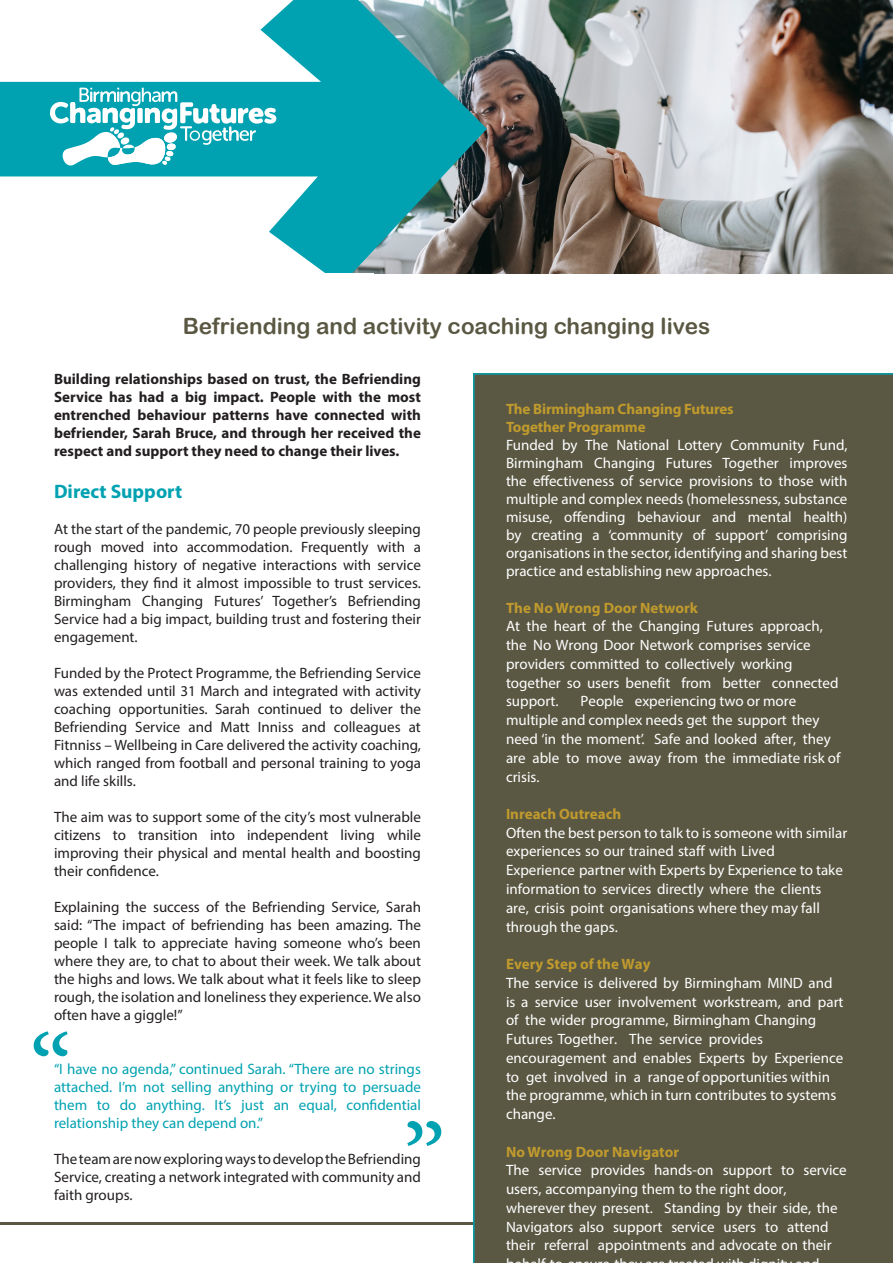
<style>
.page{position:relative;width:893px;height:1263px;background:#fff}
.page>*{position:absolute;margin:0;border:0;box-sizing:border-box;transform-origin:0 0}
.t1{font:108px "Minion Pro";color:#00a2b1}
.t2{font:22.5px "Arial Rounded MT Bold";color:#5a5843}
.t3{font:700 19.5px "Myriad Pro";color:#00a2b1}
.t4{font:15px/18.8px "Myriad Pro";color:#fff}
.t5{font:15px/18px "Myriad Pro";color:#231f20;text-align:justify}
.t6{font:700 15px/18px "Myriad Pro";color:#231f20;text-align:justify}
.t7{font:15px/18px "Myriad Pro";color:#00a2b1;text-align:justify}
.s1{font-weight:700;color:#c09a2d}
</style>
<div class="page">
<img style="left:487px;top:0;width:406px;height:273px">
<hr style="left:0;top:1222px;width:893px;height:3px;background:#5a5843">
<svg style="left:0;top:0;width:487px;height:274px"></svg>
<svg style="left:50px;top:88px;width:226px;height:79px"></svg>
<div style="left:190px;top:130px;width:10px;height:11px;border:1px solid #fff;border-radius:50%"></div>
<div style="left:315px;top:273px;width:58px;height:15px;background:#fff"></div>
<div style="left:473px;top:373px;width:420px;height:890px;background:#5a5843"></div>
<p class="t2" style="left:183px;top:313px;width:529px">Befriending and activity coaching changing lives</p>
<p class="t6" style="left:54px;top:370px;width:368px">Building relationships based on trust, the Befriending Service has had a big impact. People with the most entrenched behaviour patterns have connected with befriender, Sarah Bruce, and through her received the respect and support they need to change their lives.</p>
<p class="t3" style="left:54px;top:478px;width:130px">Direct Support</p>
<p class="t5" style="left:54px;top:519px;width:368px">At the start of the pandemic, 70 people previously sleeping rough moved into accommodation. Frequently with a challenging history of negative interactions with service providers, they find it almost impossible to trust services.<br>Birmingham Changing Futures’ Together’s Befriending Service had a big impact, building trust and fostering their engagement.</p>
<p class="t5" style="left:54px;top:663px;width:368px">Funded by the Protect Programme, the Befriending Service was extended until 31 March and integrated with activity coaching opportunities. Sarah continued to deliver the Befriending Service and Matt Inniss and colleagues at Fitnniss – Wellbeing in Care delivered the activity coaching, which ranged from football and personal training to yoga and life skills.</p>
<p class="t5" style="left:54px;top:807px;width:368px">The aim was to support some of the city’s most vulnerable citizens to transition into independent living while improving their physical and mental health and boosting their confidence.</p>
<p class="t5" style="left:54px;top:897px;width:368px">Explaining the success of the Befriending Service, Sarah said: “The impact of befriending has been amazing. The people I talk to appreciate having someone who’s been where they are, to chat to about their week. We talk about the highs and lows. We talk about what it feels like to sleep rough, the isolation and loneliness they experience. We also often have a giggle!”</p>
<p class="t1" style="left:29px;top:1002px;width:44px">“</p>
<p class="t7" style="left:54px;top:1059px;width:368px">“I have no agenda,” continued Sarah. “There are no strings attached. I’m not selling anything or trying to persuade them to do anything. It’s just an equal, confidential relationship they can depend on.”</p>
<p class="t5" style="left:54px;top:1149px;width:368px">The team are now exploring ways to develop the Befriending Service, creating a network integrated with community and faith groups.</p>
<p class="t1" style="left:446px;top:1175px;width:44px;rotate:-180deg">“</p>
<p class="t4" style="left:506px;top:400px;width:343px;line-height:18px"><span class="s1">The Birmingham Changing Futures<br>Together Programme<br></span>Funded by The National Lottery Community Fund, Birmingham Changing Futures Together improves the effectiveness of service provisions to those with multiple and complex needs (homelessness, substance misuse, offending behaviour and mental health) by creating a ‘community of support’ comprising organisations in the sector, identifying and sharing best practice and establishing new approaches.</p>
<p class="t4" style="left:506px;top:598px;width:318px;line-height:18px"><span class="s1">The No Wrong Door Network<br></span>At the heart of the Changing Futures approach,</p>
<p class="t4" style="left:506px;top:635px;width:334px">the No Wrong Door Network comprises service providers committed to collectively working together so users benefit from better connected support.</p>
<p class="t4" style="left:506px;top:692px;width:336px;text-indent:74px">People experiencing two or more multiple and complex needs get the support they need ‘in the moment’. Safe and looked after, they are able to move away from the immediate risk of crisis.</p>
<p class="t4" style="left:506px;top:804px;width:343px"><span class="s1">Inreach Outreach<br></span>Often the best person to talk to is someone with similar experiences so our trained staff with Lived Experience partner with Experts by Experience to take information to services directly where the clients are, crisis point organisations where they may fall through the gaps.</p>
<p class="t4" style="left:506px;top:954px;width:339px"><span class="s1">Every Step of the Way<br></span>The service is delivered by Birmingham MIND and is a service user involvement workstream, and part of the wider programme, Birmingham Changing Futures Together. The service provides encouragement and enables Experts by Experience to get involved in a range of opportunities within the programme, which in turn contributes to systems change.</p>
<p class="t4" style="left:506px;top:1142px;width:342px"><span class="s1">No Wrong Door Navigator<br></span>The service provides hands-on support to service users, accompanying them to the right door, wherever they present. Standing by their side, the Navigators also support service users to attend their referral appointments and advocate on their</p>
</div>
